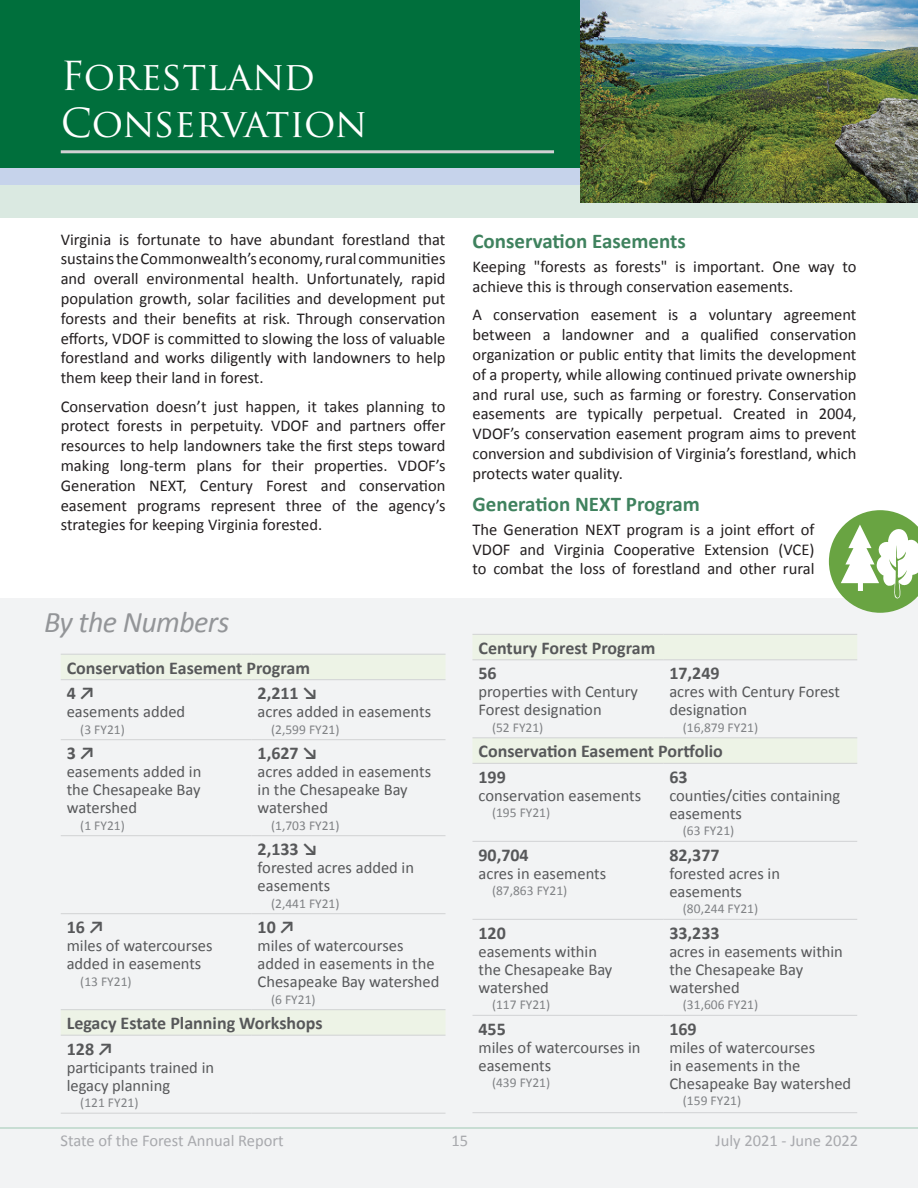
<style>
.page{position:relative;width:918px;height:1188px;background:#fff}
.page>*{position:absolute;margin:0;border:0;box-sizing:border-box;transform-origin:0 0}
.t1{font:39px/46.8px "Trajan Pro";letter-spacing:-.005em;color:#fff}
.t2{font:italic 30px "Calibri";letter-spacing:-.02em;color:#939598}
.t3{font:700 21px "Calibri";color:#3f825e}
.t4{font:700 18px/25.5px "Calibri";color:#57585a}
.t5{font:16.5px/19.8px "Calibri";color:#231f20;text-align:justify}
.t6{font:16.5px/18px "Calibri";color:#57585a}
.t7{font:16.5px "Calibri";color:#a8a9ad}
.t8{font:13.5px "Calibri";color:#808285}
</style>
<div class="page">
<div style="left:0;top:0;width:918px;height:202px;background:#006f3c"></div>
<div style="left:0;top:168px;width:918px;height:25px;background:#c6d3eb"></div>
<div style="left:0;top:186px;width:918px;height:32px;background:#dae9e1"></div>
<img style="left:580px;top:0;width:338px;height:202px">
<div style="left:0;top:599px;width:918px;height:589px;background:#f2f3f4"></div>
<svg style="left:829px;top:510px;width:89px;height:103px"></svg>
<hr style="left:61px;top:150px;width:493px;height:3px;background:#d1d2d4">
<svg style="left:61px;top:655px;width:385px;height:380px"></svg>
<hr style="left:61px;top:654px;width:191px;height:1px;background:#d1d2d4">
<hr style="left:252px;top:654px;width:194px;height:1px;background:#d1d2d4">
<hr style="left:61px;top:679px;width:191px;height:1px;background:#d1d2d4">
<hr style="left:252px;top:679px;width:194px;height:1px;background:#d1d2d4">
<hr style="left:61px;top:739px;width:191px;height:1px;background:#d1d2d4">
<hr style="left:252px;top:739px;width:194px;height:1px;background:#d1d2d4">
<hr style="left:61px;top:835px;width:191px;height:1px;background:#d1d2d4">
<hr style="left:252px;top:835px;width:194px;height:1px;background:#d1d2d4">
<hr style="left:61px;top:913px;width:191px;height:1px;background:#d1d2d4">
<hr style="left:252px;top:913px;width:194px;height:1px;background:#d1d2d4">
<hr style="left:61px;top:1009px;width:191px;height:1px;background:#d1d2d4">
<hr style="left:252px;top:1009px;width:194px;height:1px;background:#d1d2d4">
<hr style="left:61px;top:1035px;width:191px;height:1px;background:#d1d2d4">
<hr style="left:252px;top:1035px;width:194px;height:1px;background:#d1d2d4">
<hr style="left:61px;top:1113px;width:191px;height:1px;background:#d1d2d4">
<hr style="left:252px;top:1113px;width:194px;height:1px;background:#d1d2d4">
<svg style="left:472px;top:635px;width:385px;height:128px"></svg>
<hr style="left:472px;top:660px;width:191px;height:1px;background:#d1d2d4">
<hr style="left:663px;top:660px;width:194px;height:1px;background:#d1d2d4">
<hr style="left:472px;top:634px;width:191px;height:1px;background:#d1d2d4">
<hr style="left:663px;top:634px;width:194px;height:1px;background:#d1d2d4">
<hr style="left:472px;top:738px;width:191px;height:1px;background:#d1d2d4">
<hr style="left:663px;top:738px;width:194px;height:1px;background:#d1d2d4">
<hr style="left:472px;top:763px;width:191px;height:1px;background:#d1d2d4">
<hr style="left:663px;top:763px;width:194px;height:1px;background:#d1d2d4">
<hr style="left:472px;top:841px;width:191px;height:1px;background:#d1d2d4">
<hr style="left:663px;top:841px;width:194px;height:1px;background:#d1d2d4">
<hr style="left:472px;top:919px;width:191px;height:1px;background:#d1d2d4">
<hr style="left:663px;top:919px;width:194px;height:1px;background:#d1d2d4">
<hr style="left:472px;top:1015px;width:191px;height:1px;background:#d1d2d4">
<hr style="left:663px;top:1015px;width:194px;height:1px;background:#d1d2d4">
<hr style="left:472px;top:1112px;width:191px;height:1px;background:#d1d2d4">
<hr style="left:663px;top:1112px;width:194px;height:1px;background:#d1d2d4">
<hr style="left:0;top:1127px;width:918px;height:2px;background:#bbd7c9">
<h1 class="t1" style="left:61px;top:52px;width:308px">Forestland<br>Conservation</h1>
<p class="t5" style="left:61px;top:228px;width:386px">Virginia is fortunate to have abundant forestland that sustains the Commonwealth’s economy, rural communities and overall environmental health. Unfortunately, rapid population growth, solar facilities and development put forests and their benefits at risk. Through conservation efforts, VDOF is committed to slowing the loss of valuable forestland and works diligently with landowners to help them keep their land in forest.</p>
<p class="t5" style="left:61px;top:395px;width:386px">Conservation doesn’t just happen, it takes planning to protect forests in perpetuity. VDOF and partners offer resources to help landowners take the first steps toward making long-term plans for their properties. VDOF’s Generation NEXT, Century Forest and conservation easement programs represent three of the agency’s strategies for keeping Virginia forested.</p>
<h2 class="t2" style="left:44px;top:601px;width:187px">By the Numbers</h2>
<p class="t4" style="left:67px;top:655px;width:245px">Conservation Easement Program<br>4 ↗</p>
<p class="t6" style="left:67px;top:702px;width:120px">easements added</p>
<p class="t8" style="left:80px;top:721px;width:46px">(3 FY21)</p>
<p class="t4" style="left:258px;top:680px;width:62px">2,211 ↘</p>
<p class="t6" style="left:258px;top:702px;width:175px">acres added in easements</p>
<p class="t8" style="left:271px;top:721px;width:70px">(2,599 FY21)</p>
<p class="t4" style="left:67px;top:740px;width:30px">3 ↗</p>
<p class="t6" style="left:67px;top:762px;width:136px;text-align:justify">easements added in the Chesapeake Bay watershed</p>
<p class="t8" style="left:80px;top:817px;width:46px">(1 FY21)</p>
<p class="t4" style="left:258px;top:740px;width:62px">1,627 ↘</p>
<p class="t6" style="left:258px;top:762px;width:175px">acres added in easements in the Chesapeake Bay watershed</p>
<p class="t8" style="left:271px;top:817px;width:70px">(1,703 FY21)</p>
<p class="t4" style="left:258px;top:836px;width:62px">2,133 ↘</p>
<p class="t6" style="left:258px;top:858px;width:158px">forested acres added in easements</p>
<p class="t8" style="left:271px;top:895px;width:70px">(2,441 FY21)</p>
<p class="t4" style="left:67px;top:914px;width:39px">16 ↗</p>
<p class="t6" style="left:67px;top:936px;width:147px">miles of watercourses added in easements</p>
<p class="t8" style="left:80px;top:973px;width:53px">(13 FY21)</p>
<p class="t4" style="left:258px;top:914px;width:39px">10 ↗</p>
<p class="t6" style="left:258px;top:936px;width:183px">miles of watercourses added in easements in the<br>Chesapeake Bay watershed</p>
<p class="t8" style="left:271px;top:991px;width:46px">(6 FY21)</p>
<p class="t4" style="left:67px;top:1010px;width:257px">Legacy Estate Planning Workshops<br>128 ↗</p>
<p class="t6" style="left:67px;top:1057px;width:149px">participants trained in legacy planning</p>
<p class="t8" style="left:80px;top:1094px;width:60px">(121 FY21)</p>
<p class="t3" style="left:472px;top:228px;width:215px">Conservation Easements</p>
<p class="t5" style="left:472px;top:256px;width:385px">Keeping "forests as forests" is important. One way to achieve this is through conservation easements.</p>
<p class="t5" style="left:472px;top:304px;width:386px">A conservation easement is a voluntary agreement between a landowner and a qualified conservation organization or public entity that limits the development of a property, while allowing continued private ownership and rural use, such as farming or forestry. Conservation easements are typically perpetual. Created in 2004, VDOF’s conservation easement program aims to prevent conversion and subdivision of Virginia’s forestland, which protects water quality.</p>
<p class="t3" style="left:472px;top:490px;width:229px">Generation NEXT Program</p>
<p class="t5" style="left:472px;top:519px;width:343px">The Generation NEXT program is a joint effort of VDOF and Virginia Cooperative Extension (VCE) to combat the loss of forestland and other rural</p>
<p class="t4" style="left:478px;top:635px;width:178px">Century Forest Program<br>56</p>
<p class="t6" style="left:478px;top:682px;width:161px">properties with Century<br>Forest designation</p>
<p class="t8" style="left:492px;top:719px;width:53px">(52 FY21)</p>
<p class="t4" style="left:669px;top:661px;width:52px">17,249</p>
<p class="t6" style="left:669px;top:682px;width:172px">acres with Century Forest designation</p>
<p class="t8" style="left:683px;top:719px;width:77px">(16,879 FY21)</p>
<p class="t4" style="left:478px;top:739px;width:246px">Conservation Easement Portfolio<br>199</p>
<p class="t6" style="left:478px;top:786px;width:164px">conservation easements</p>
<p class="t8" style="left:492px;top:804px;width:60px">(195 FY21)</p>
<p class="t4" style="left:669px;top:764px;width:20px">63</p>
<p class="t6" style="left:669px;top:786px;width:172px">counties/cities containing easements</p>
<p class="t8" style="left:683px;top:822px;width:53px">(63 FY21)</p>
<p class="t4" style="left:478px;top:842px;width:52px">90,704</p>
<p class="t6" style="left:478px;top:864px;width:129px">acres in easements</p>
<p class="t8" style="left:492px;top:882px;width:77px">(87,863 FY21)</p>
<p class="t4" style="left:478px;top:920px;width:29px">120</p>
<p class="t6" style="left:478px;top:942px;width:135px">easements within the Chesapeake Bay watershed</p>
<p class="t8" style="left:492px;top:996px;width:60px">(117 FY21)</p>
<p class="t4" style="left:478px;top:1016px;width:29px">455</p>
<p class="t6" style="left:478px;top:1038px;width:164px">miles of watercourses in easements</p>
<p class="t8" style="left:492px;top:1074px;width:60px">(439 FY21)</p>
<p class="t4" style="left:669px;top:842px;width:52px">82,377</p>
<p class="t6" style="left:669px;top:864px;width:112px">forested acres in easements</p>
<p class="t8" style="left:683px;top:900px;width:77px">(80,244 FY21)</p>
<p class="t4" style="left:669px;top:920px;width:52px">33,233</p>
<p class="t6" style="left:669px;top:942px;width:175px">acres in easements within the Chesapeake Bay watershed</p>
<p class="t8" style="left:683px;top:996px;width:77px">(31,606 FY21)</p>
<p class="t4" style="left:669px;top:1016px;width:29px">169</p>
<p class="t6" style="left:669px;top:1038px;width:183px">miles of watercourses<br>in easements in the<br>Chesapeake Bay watershed</p>
<p class="t8" style="left:683px;top:1092px;width:60px">(159 FY21)</p>
<p class="t7" style="left:60px;top:1131px;width:225px">State of the Forest Annual Report</p>
<p class="t7" style="left:451px;top:1131px;width:18px">15</p>
<p class="t7" style="left:715px;top:1131px;width:144px">July 2021 - June 2022</p>
</div>
